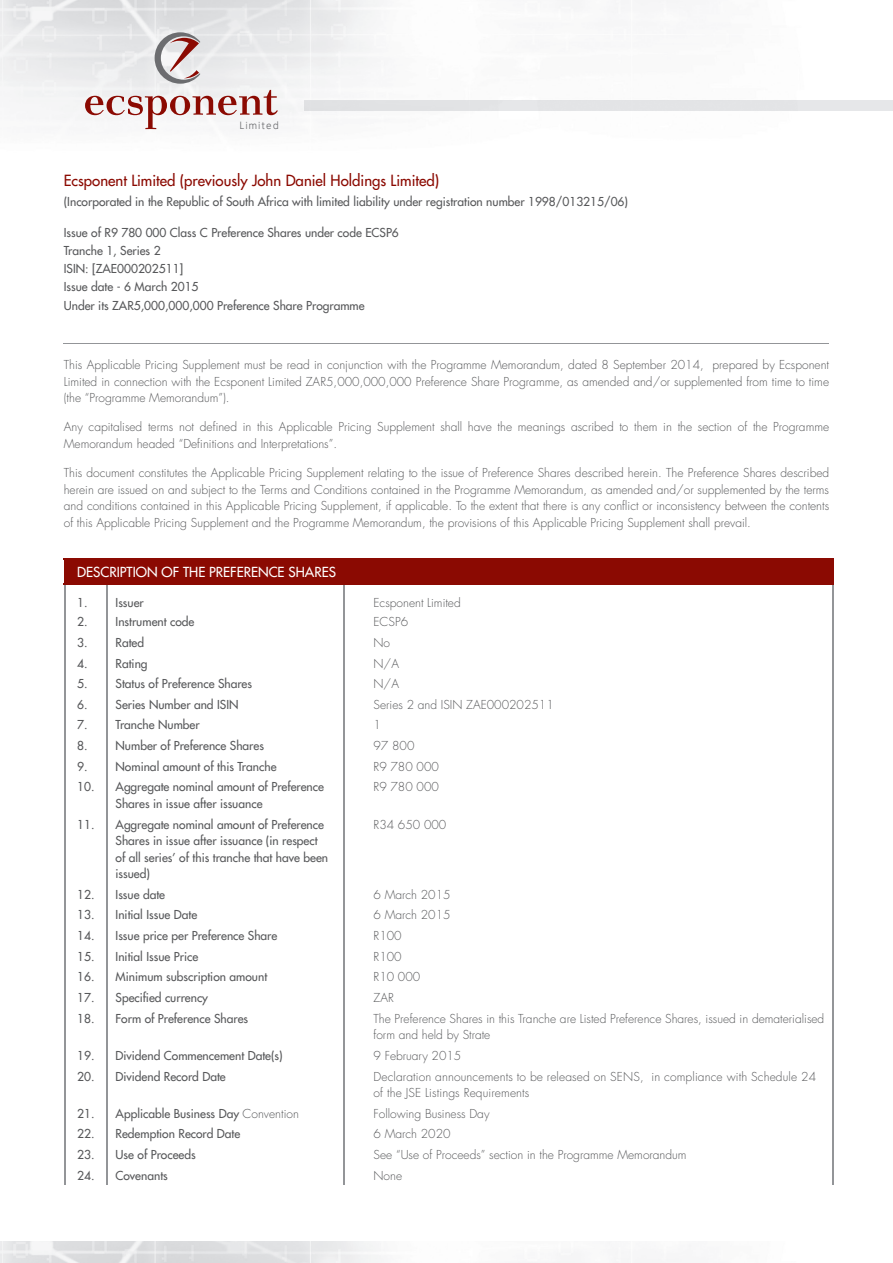
<style>
.page{position:relative;width:893px;height:1263px;background:#fff}
.page>*{position:absolute;margin:0;border:0;box-sizing:border-box;transform-origin:0 0}
.t1{font:15px "Futura LT";color:#8b0a02}
.t2{font:13.5px "Futura LT";color:#fff}
.t3{font:300 12px/16.5px "Futura LT";color:#57585a}
.t4{font:12px/16.5px "Futura LT";color:#57585a}
.t5{font:10.5px "Homizio";letter-spacing:.185em;color:#6c6d70}
.s1{font-weight:300}
</style>
<div class="page">
<img style="left:0;top:0;width:678px;height:130px">
<img style="left:0;top:1242px;width:676px;height:21px">
<div style="left:304px;top:100px;width:589px;height:11px;background:#e3e4e6"></div>
<svg style="left:155px;top:32px;width:45px;height:52px"></svg>
<svg style="left:85px;top:90px;width:193px;height:39px"></svg>
<div style="left:65px;top:559px;width:768px;height:25px;background:#8b0a02"></div>
<hr style="left:106px;top:585px;width:2px;height:26px;background:#939598">
<hr style="left:106px;top:611px;width:2px;height:21px;background:#939598">
<hr style="left:106px;top:632px;width:2px;height:20px;background:#939598">
<hr style="left:106px;top:652px;width:2px;height:21px;background:#939598">
<hr style="left:106px;top:673px;width:2px;height:21px;background:#939598">
<hr style="left:106px;top:694px;width:2px;height:20px;background:#939598">
<hr style="left:106px;top:714px;width:2px;height:21px;background:#939598">
<hr style="left:106px;top:735px;width:2px;height:21px;background:#939598">
<hr style="left:106px;top:756px;width:2px;height:20px;background:#939598">
<svg style="left:343px;top:585px;width:1px;height:191px"></svg>
<hr style="left:64px;top:776px;width:1px;height:37px;background:#939598">
<hr style="left:106px;top:776px;width:2px;height:37px;background:#939598">
<hr style="left:343px;top:776px;width:1px;height:37px;background:#939598">
<hr style="left:832px;top:776px;width:1px;height:37px;background:#939598">
<hr style="left:64px;top:813px;width:1px;height:71px;background:#939598">
<hr style="left:106px;top:813px;width:2px;height:71px;background:#939598">
<hr style="left:343px;top:813px;width:1px;height:71px;background:#939598">
<hr style="left:832px;top:813px;width:1px;height:71px;background:#939598">
<hr style="left:106px;top:884px;width:2px;height:20px;background:#939598">
<hr style="left:106px;top:904px;width:2px;height:21px;background:#939598">
<hr style="left:106px;top:925px;width:2px;height:21px;background:#939598">
<hr style="left:106px;top:946px;width:2px;height:20px;background:#939598">
<hr style="left:106px;top:966px;width:2px;height:21px;background:#939598">
<svg style="left:64px;top:884px;width:1px;height:123px"></svg>
<hr style="left:106px;top:987px;width:2px;height:20px;background:#939598">
<svg style="left:343px;top:884px;width:1px;height:123px"></svg>
<svg style="left:832px;top:884px;width:1px;height:123px"></svg>
<hr style="left:64px;top:1007px;width:1px;height:38px;background:#939598">
<hr style="left:106px;top:1007px;width:2px;height:38px;background:#939598">
<hr style="left:343px;top:1007px;width:1px;height:38px;background:#939598">
<hr style="left:832px;top:1007px;width:1px;height:38px;background:#939598">
<svg style="left:64px;top:1045px;width:1px;height:20px"></svg>
<hr style="left:106px;top:1045px;width:2px;height:20px;background:#939598">
<svg style="left:343px;top:1045px;width:1px;height:20px"></svg>
<svg style="left:832px;top:1045px;width:1px;height:20px"></svg>
<hr style="left:64px;top:1065px;width:1px;height:37px;background:#939598">
<hr style="left:106px;top:1065px;width:2px;height:37px;background:#939598">
<hr style="left:343px;top:1065px;width:1px;height:37px;background:#939598">
<hr style="left:832px;top:1065px;width:1px;height:37px;background:#939598">
<hr style="left:106px;top:1102px;width:2px;height:21px;background:#939598">
<hr style="left:106px;top:1123px;width:2px;height:21px;background:#939598">
<hr style="left:106px;top:1144px;width:2px;height:20px;background:#939598">
<svg style="left:64px;top:1102px;width:1px;height:83px"></svg>
<hr style="left:106px;top:1164px;width:2px;height:21px;background:#939598">
<svg style="left:343px;top:1102px;width:1px;height:83px"></svg>
<svg style="left:832px;top:1102px;width:1px;height:83px"></svg>
<hr style="left:64px;top:558px;width:43px;height:2px;background:#8b0a02">
<svg style="left:64px;top:560px;width:1px;height:216px"></svg>
<hr style="left:107px;top:558px;width:237px;height:2px;background:#8b0a02">
<hr style="left:344px;top:558px;width:489px;height:2px;background:#8b0a02">
<svg style="left:832px;top:585px;width:1px;height:191px"></svg>
<hr style="left:64px;top:584px;width:43px;height:1px;background:#8b0a02">
<hr style="left:107px;top:584px;width:237px;height:1px;background:#8b0a02">
<hr style="left:344px;top:584px;width:489px;height:1px;background:#8b0a02">
<hr style="left:64px;top:343px;width:765px;height:1px;background:#939598">
<p class="t5" style="left:240px;top:119px;width:40px">Limited</p>
<p class="t1" style="left:64px;top:171px;width:377px">Ecsponent Limited (previously John Daniel Holdings Limited)</p>
<p class="t4" style="left:64px;top:193px;width:566px">(Incorporated in the Republic of South Africa with limited liability under registration number 1998/013215/06)</p>
<p class="t4" style="left:64px;top:223px;width:337px;line-height:18px">Issue of R9 780 000 Class C Preference Shares under code ECSP6<br>Tranche 1, Series 2<br>ISIN: [ZAE000202511]<br>Issue date - 6 March 2015</p>
<p class="t4" style="left:64px;top:297px;width:302px">Under its ZAR5,000,000,000 Preference Share Programme</p>
<p class="t3" style="left:64px;top:357px;width:767px;text-align:justify">This Applicable Pricing Supplement must be read in conjunction with the Programme Memorandum, dated 8 September 2014, prepared by Ecsponent Limited in connection with the Ecsponent Limited ZAR5,000,000,000 Preference Share Programme, as amended and/or supplemented from time to time (the “Programme Memorandum”).</p>
<p class="t3" style="left:64px;top:419px;width:767px">Any capitalised terms not defined in this Applicable Pricing Supplement shall have the meanings ascribed to them in the section of the Programme<br>Memorandum headed “Definitions and Interpretations”.</p>
<p class="t3" style="left:64px;top:465px;width:767px;text-align:justify">This document constitutes the Applicable Pricing Supplement relating to the issue of Preference Shares described herein. The Preference Shares described herein are issued on and subject to the Terms and Conditions contained in the Programme Memorandum, as amended and/or supplemented by the terms and conditions contained in this Applicable Pricing Supplement, if applicable. To the extent that there is any conflict or inconsistency between the contents of this Applicable Pricing Supplement and the Programme Memorandum, the provisions of this Applicable Pricing Supplement shall prevail.</p>
<p class="t2" style="left:77px;top:563px;width:260px">DESCRIPTION OF THE PREFERENCE SHARES</p>
<p class="t4" style="left:77px;top:594px;width:68px">1. Issuer</p>
<p class="t3" style="left:374px;top:594px;width:89px">Ecsponent Limited</p>
<p class="t4" style="left:77px;top:613px;width:119px">2. Instrument code</p>
<p class="t3" style="left:374px;top:614px;width:36px">ECSP6</p>
<p class="t4" style="left:77px;top:634px;width:68px">3. Rated</p>
<p class="t3" style="left:374px;top:635px;width:18px">No</p>
<p class="t4" style="left:77px;top:655px;width:72px">4. Rating</p>
<p class="t3" style="left:374px;top:655px;width:27px">N/A</p>
<p class="t4" style="left:77px;top:675px;width:176px">5. Status of Preference Shares</p>
<p class="t3" style="left:374px;top:676px;width:27px">N/A</p>
<p class="t4" style="left:77px;top:696px;width:163px">6. Series Number and ISIN</p>
<p class="t3" style="left:374px;top:696px;width:182px">Series 2 and ISIN ZAE000202511</p>
<p class="t4" style="left:77px;top:717px;width:124px">7. Tranche Number</p>
<p class="t3" style="left:374px;top:717px;width:9px">1</p>
<p class="t4" style="left:77px;top:737px;width:188px">8. Number of Preference Shares</p>
<p class="t3" style="left:374px;top:738px;width:42px">97 800</p>
<p class="t4" style="left:77px;top:758px;width:201px">9. Nominal amount of this Tranche</p>
<p class="t3" style="left:374px;top:758px;width:67px">R9 780 000</p>
<p class="t4" style="left:116px;top:779px;width:210px;text-indent:-38px">10. Aggregate nominal amount of Preference<br>Shares in issue after issuance</p>
<p class="t3" style="left:374px;top:779px;width:67px">R9 780 000</p>
<p class="t4" style="left:116px;top:816px;width:214px;text-indent:-38px">11. Aggregate nominal amount of Preference Shares in issue after issuance (in respect of all series’ of this tranche that have been issued)</p>
<p class="t3" style="left:374px;top:816px;width:74px">R34 650 000</p>
<p class="t4" style="left:77px;top:886px;width:89px">12. Issue date</p>
<p class="t3" style="left:374px;top:886px;width:79px">6 March 2015</p>
<p class="t4" style="left:77px;top:907px;width:121px">13. Initial Issue Date</p>
<p class="t3" style="left:374px;top:907px;width:79px">6 March 2015</p>
<p class="t4" style="left:77px;top:927px;width:202px">14. Issue price per Preference Share</p>
<p class="t3" style="left:374px;top:928px;width:30px">R100</p>
<p class="t4" style="left:77px;top:948px;width:122px">15. Initial Issue Price</p>
<p class="t3" style="left:374px;top:948px;width:30px">R100</p>
<p class="t4" style="left:77px;top:968px;width:191px">16. Minimum subscription amount</p>
<p class="t3" style="left:374px;top:969px;width:48px">R10 000</p>
<p class="t4" style="left:77px;top:989px;width:132px">17. Specified currency</p>
<p class="t3" style="left:374px;top:990px;width:22px">ZAR</p>
<p class="t4" style="left:77px;top:1010px;width:172px">18. Form of Preference Shares</p>
<p class="t3" style="left:374px;top:1010px;width:452px">The Preference Shares in this Tranche are Listed Preference Shares, issued in dematerialised form and held by Strate</p>
<p class="t4" style="left:77px;top:1047px;width:207px">19. Dividend Commencement Date(s)</p>
<p class="t3" style="left:374px;top:1047px;width:89px">9 February 2015</p>
<p class="t4" style="left:77px;top:1068px;width:150px">20. Dividend Record Date</p>
<p class="t3" style="left:374px;top:1068px;width:444px">Declaration announcements to be released on SENS, in compliance with Schedule 24 of the JSE Listings Requirements</p>
<p class="t4" style="left:77px;top:1105px;width:223px">21. Applicable Business Day <span class="s1">Convention</span></p>
<p class="t3" style="left:374px;top:1105px;width:118px">Following Business Day</p>
<p class="t4" style="left:77px;top:1125px;width:165px">22. Redemption Record Date</p>
<p class="t3" style="left:374px;top:1126px;width:79px">6 March 2020</p>
<p class="t4" style="left:77px;top:1146px;width:120px">23. Use of Proceeds</p>
<p class="t3" style="left:374px;top:1147px;width:315px">See “Use of Proceeds” section in the Programme Memorandum</p>
<p class="t4" style="left:77px;top:1167px;width:92px">24. Covenants</p>
<p class="t3" style="left:374px;top:1167px;width:30px">None</p>
</div>
